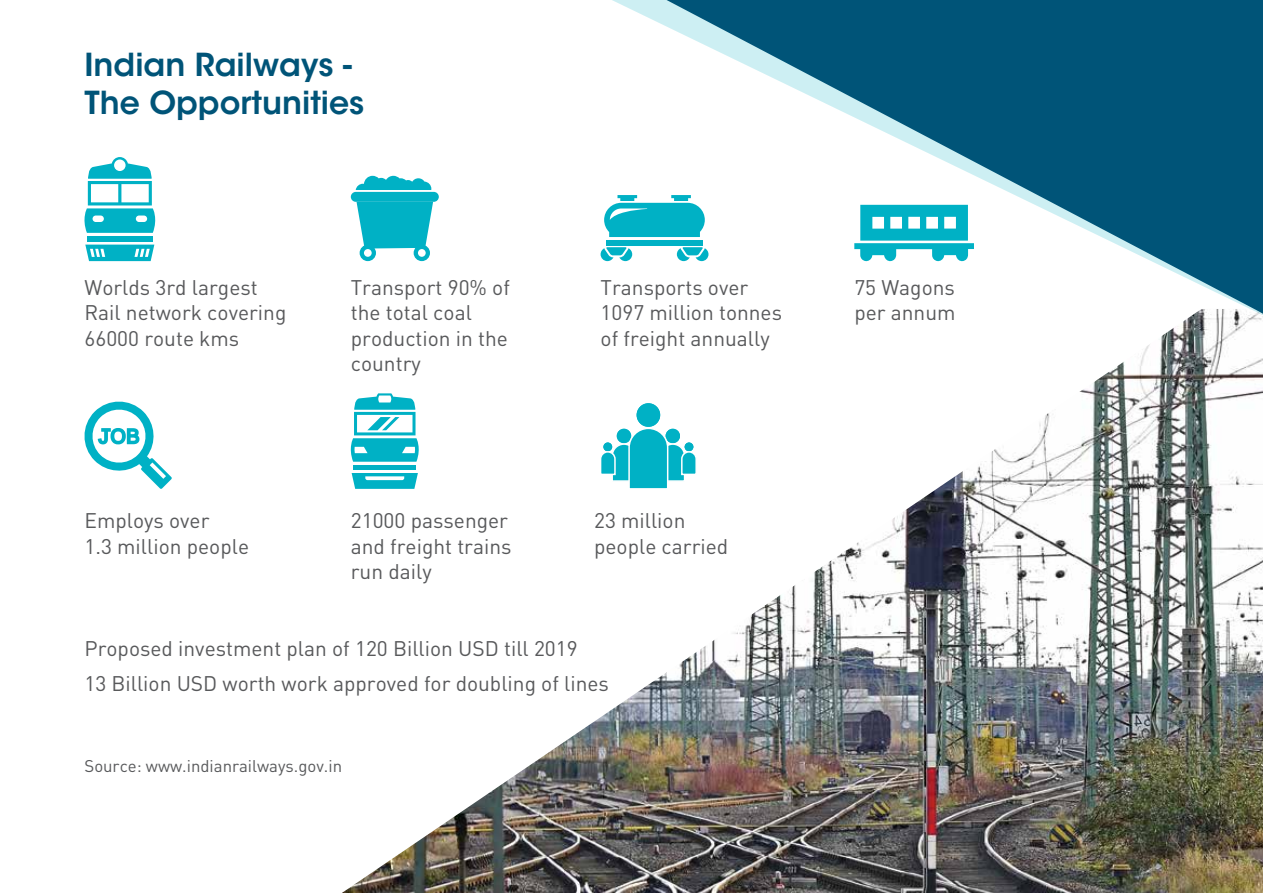
<style>
.page{position:relative;width:1263px;height:893px;background:#fff}
.page>*{position:absolute;margin:0;border:0;box-sizing:border-box;transform-origin:0 0}
.t1{font:600 31.5px/37.8px "ITC Avant Garde Std";color:#005478}
.t2{font:21px/25.2px "DIN Pro";color:#58595b}
.t3{font:16.8px "DIN Pro";color:#58595b}
</style>
<div class="page">
<img style="left:342px;top:394px;width:921px;height:499px">
<svg style="left:600px;top:0;width:663px;height:394px"></svg>
<svg style="left:666px;top:0;width:597px;height:314px;fill:#005478"></svg>
<div style="left:606px;top:240px;width:96px;height:5px;background:#00b1c5"></div>
<svg style="left:601px;top:247px;width:31px;height:14px"></svg>
<svg style="left:677px;top:247px;width:31px;height:14px"></svg>
<svg style="left:604px;top:195px;width:101px;height:42px"></svg>
<svg style="left:84px;top:157px;width:72px;height:76px"></svg>
<svg style="left:85px;top:245px;width:69px;height:16px"></svg>
<div style="left:87px;top:236px;width:66px;height:5px;background:#00b1c5"></div>
<div style="left:353px;top:465px;width:63px;height:5px;background:#00b1c5"></div>
<svg style="left:348px;top:393px;width:74px;height:69px"></svg>
<svg style="left:352px;top:473px;width:66px;height:16px"></svg>
<div style="left:351px;top:192px;width:88px;height:10px;background:#00b1c5;border-radius:5px"></div>
<svg style="left:356px;top:202px;width:77px;height:59px"></svg>
<svg style="left:356px;top:176px;width:75px;height:14px"></svg>
<div style="left:637px;top:403px;width:23px;height:24px;background:#00b1c5;border-radius:50%"></div>
<svg style="left:599px;top:427px;width:99px;height:63px"></svg>
<svg style="left:84px;top:401px;width:88px;height:88px"></svg>
<svg style="left:854px;top:205px;width:120px;height:56px"></svg>
<h1 class="t1" style="left:84px;top:46px;width:281px">Indian Railways -<br>The Opportunities</h1>
<p class="t2" style="left:84px;top:274px;width:203px">Worlds 3rd largest<br>Rail network covering<br>66000 route kms</p>
<p class="t2" style="left:351px;top:274px;width:161px">Transport 90% of the total coal production in the country</p>
<p class="t2" style="left:601px;top:274px;width:183px">Transports over<br>1097 million tonnes of freight annually</p>
<p class="t2" style="left:854px;top:274px;width:103px">75 Wagons per annum</p>
<p class="t2" style="left:84px;top:507px;width:166px">Employs over<br>1.3 million people</p>
<p class="t2" style="left:351px;top:507px;width:162px">21000 passenger and freight trains run daily</p>
<p class="t2" style="left:594px;top:507px;width:136px">23 million people carried</p>
<p class="t2" style="left:84px;top:630px;width:526px;line-height:34.7px">Proposed investment plan of 120 Billion USD till 2019<br>13 Billion USD worth work approved for doubling of lines</p>
<p class="t3" style="left:84px;top:754px;width:259px">Source: www.indianrailways.gov.in</p>
</div>
